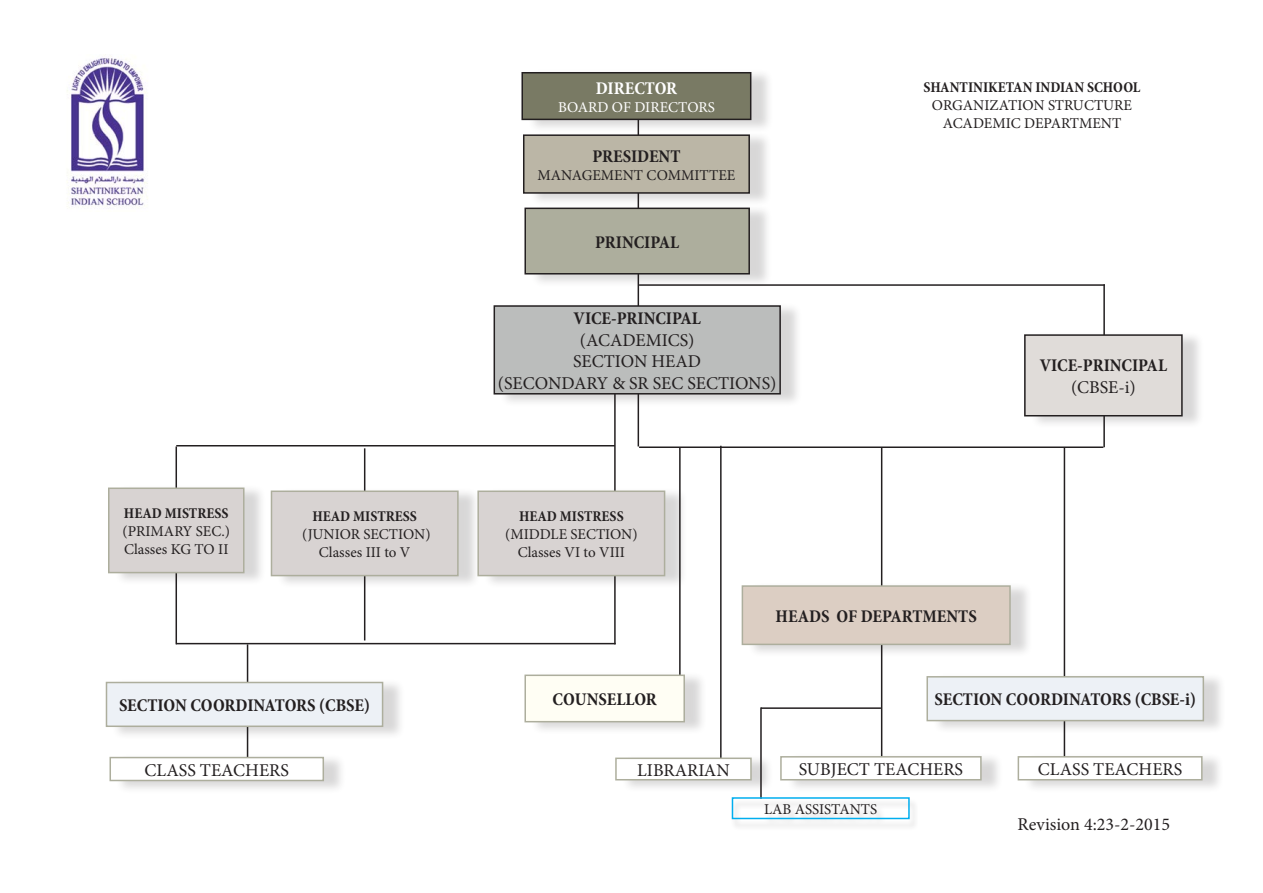
<style>
.page{position:relative;width:1263px;height:893px;background:#fff}
.page>*{position:absolute;margin:0;border:0;box-sizing:border-box;transform-origin:0 0}
.t1{font:700 condensed 18px "Minion Pro";color:#231f20}
.t2{font:18px "Minion Pro";color:#231f20}
.t3{font:700 condensed 18px "Minion Pro";color:#fff}
.t4{font:15px "Minion Pro";color:#231f20}
.t5{font:700 condensed 15px "Minion Pro";color:#231f20}
.t6{font:15px "Minion Pro";color:#fff}
</style>
<div class="page">
<hr style="left:363px;top:448px;width:3px;height:192px;background:#231f20">
<hr style="left:720px;top:446px;width:2px;height:312px;background:#231f20">
<hr style="left:614px;top:393px;width:2px;height:251px;background:#231f20">
<hr style="left:679px;top:447px;width:2px;height:259px;background:#231f20">
<hr style="left:1064px;top:448px;width:1px;height:315px;background:#231f20">
<hr style="left:247px;top:644px;width:1px;height:123px;background:#231f20">
<hr style="left:176px;top:446px;width:1px;height:198px;background:#231f20">
<hr style="left:638px;top:84px;width:1px;height:362px;background:#231f20">
<hr style="left:1103px;top:284px;width:2px;height:163px;background:#231f20">
<div style="left:500px;top:302px;width:303px;height:106px;background:#231f20;opacity:.18"></div>
<div style="left:494px;top:306px;width:286px;height:88px;background:#bbbdbc"></div>
<div style="left:493px;top:305px;width:288px;height:90px;border:2px solid #231f20"></div>
<div style="left:114px;top:484px;width:153px;height:102px;background:#231f20;opacity:.18"></div>
<div style="left:109px;top:488px;width:135px;height:85px;background:#d8d3d2"></div>
<div style="left:108px;top:487px;width:137px;height:86px;border:2px solid #adae9d"></div>
<div style="left:276px;top:487px;width:205px;height:102px;background:#231f20;opacity:.18"></div>
<div style="left:271px;top:491px;width:187px;height:85px;background:#d8d3d2"></div>
<div style="left:271px;top:490px;width:188px;height:86px;border:2px solid #adae9d"></div>
<div style="left:1030px;top:331px;width:175px;height:99px;background:#231f20;opacity:.18"></div>
<div style="left:1025px;top:335px;width:157px;height:81px;background:#e0dcd9"></div>
<div style="left:1024px;top:334px;width:159px;height:82px;border:2px solid #231f20"></div>
<div style="left:112px;top:678px;width:293px;height:62px;background:#231f20;opacity:.18"></div>
<div style="left:106px;top:682px;width:277px;height:44px;background:#edf1f6"></div>
<div style="left:106px;top:682px;width:277px;height:45px;border:2px solid #adae9d"></div>
<div style="left:115px;top:753px;width:231px;height:41px;background:#231f20;opacity:.18"></div>
<div style="left:110px;top:758px;width:213px;height:22px;background:#fff"></div>
<div style="left:110px;top:757px;width:214px;height:24px;border:2px solid #adae9d"></div>
<hr style="left:639px;top:284px;width:466px;height:2px;background:#231f20">
<hr style="left:176px;top:643px;width:440px;height:1px;background:#231f20">
<div style="left:530px;top:204px;width:242px;height:83px;background:#231f20;opacity:.18"></div>
<div style="left:525px;top:208px;width:224px;height:66px;background:#adae9d"></div>
<div style="left:524px;top:208px;width:226px;height:66px;border:2px solid #231f20"></div>
<div style="left:527px;top:69px;width:246px;height:64px;background:#231f20;opacity:.18"></div>
<div style="left:522px;top:73px;width:229px;height:46px;background:#797a64"></div>
<div style="left:521px;top:72px;width:230px;height:48px;border:2px solid #231f20"></div>
<div style="left:529px;top:131px;width:243px;height:76px;background:#231f20;opacity:.18"></div>
<div style="left:524px;top:135px;width:225px;height:58px;background:#bbb6a6"></div>
<div style="left:523px;top:134px;width:227px;height:60px;border:2px solid #231f20"></div>
<div style="left:483px;top:487px;width:204px;height:102px;background:#231f20;opacity:.18"></div>
<div style="left:478px;top:491px;width:187px;height:85px;background:#d8d3d2"></div>
<div style="left:477px;top:490px;width:188px;height:86px;border:2px solid #adae9d"></div>
<div style="left:530px;top:671px;width:177px;height:64px;background:#231f20;opacity:.18"></div>
<div style="left:525px;top:675px;width:159px;height:47px;background:#fffef4"></div>
<div style="left:524px;top:675px;width:161px;height:47px;border:2px solid #adae9d"></div>
<div style="left:621px;top:754px;width:153px;height:40px;background:#231f20;opacity:.18"></div>
<div style="left:616px;top:758px;width:135px;height:22px;background:#fff"></div>
<div style="left:615px;top:758px;width:137px;height:22px;border:2px solid #adae9d"></div>
<img style="left:67px;top:56px;width:81px;height:151px">
<hr style="left:639px;top:446px;width:464px;height:2px;background:#231f20">
<hr style="left:176px;top:445px;width:439px;height:1px;background:#231f20">
<div style="left:932px;top:673px;width:294px;height:61px;background:#231f20;opacity:.18"></div>
<div style="left:927px;top:677px;width:276px;height:44px;background:#edf1f6"></div>
<div style="left:926px;top:676px;width:278px;height:45px;border:2px solid #adae9d"></div>
<div style="left:1023px;top:753px;width:202px;height:41px;background:#231f20;opacity:.18"></div>
<div style="left:1018px;top:757px;width:184px;height:23px;background:#fff"></div>
<div style="left:1017px;top:756px;width:185px;height:24px;border:2px solid #adae9d"></div>
<hr style="left:760px;top:707px;width:2px;height:92px;background:#231f20">
<hr style="left:881px;top:447px;width:1px;height:319px;background:#231f20">
<div style="left:747px;top:582px;width:286px;height:76px;background:#231f20;opacity:.18"></div>
<div style="left:742px;top:586px;width:268px;height:58px;background:#dccec3"></div>
<div style="left:742px;top:585px;width:269px;height:60px;border:2px solid #adae9d"></div>
<div style="left:786px;top:753px;width:218px;height:41px;background:#231f20;opacity:.18"></div>
<div style="left:781px;top:757px;width:200px;height:23px;background:#fff"></div>
<div style="left:780px;top:756px;width:202px;height:24px;border:2px solid #adae9d"></div>
<div style="left:730px;top:799px;width:188px;height:32px;background:#f7f7f7"></div>
<div style="left:732px;top:797px;width:178px;height:22px;border:2px solid #00aeef"></div>
<hr style="left:761px;top:707px;width:120px;height:2px;background:#231f20">
<p class="t3" style="left:596px;top:75px;width:83px">DIRECTOR</p>
<p class="t6" style="left:558px;top:97px;width:158px">BOARD OF DIRECTORS</p>
<p class="t1" style="left:592px;top:143px;width:90px">PRESIDENT</p>
<p class="t4" style="left:537px;top:165px;width:200px">MANAGEMENT COMMITTEE</p>
<p class="t5" style="left:923px;top:77px;width:218px">SHANTINIKETAN INDIAN SCHOOL</p>
<p class="t4" style="left:932px;top:95px;width:202px">ORGANIZATION STRUCTURE</p>
<p class="t4" style="left:943px;top:113px;width:180px">ACADEMIC DEPARTMENT</p>
<p class="t1" style="left:595px;top:229px;width:86px">PRINCIPAL</p>
<p class="t1" style="left:573px;top:306px;width:129px">VICE-PRINCIPAL</p>
<p class="t2" style="left:580px;top:328px;width:116px">(ACADEMICS)</p>
<p class="t2" style="left:573px;top:349px;width:129px">SECTION HEAD</p>
<p class="t2" style="left:498px;top:371px;width:280px">(SECONDARY &amp; SR SEC SECTIONS)</p>
<p class="t1" style="left:1040px;top:353px;width:129px">VICE-PRINCIPAL</p>
<p class="t2" style="left:1071px;top:375px;width:66px">(CBSE-i)</p>
<p class="t5" style="left:124px;top:503px;width:106px">HEAD MISTRESS</p>
<p class="t4" style="left:123px;top:521px;width:109px">(PRIMARY SEC.)</p>
<p class="t4" style="left:124px;top:539px;width:106px">Classes KG TO II</p>
<p class="t5" style="left:312px;top:506px;width:106px">HEAD MISTRESS</p>
<p class="t4" style="left:302px;top:524px;width:130px">(JUNIOR SECTION)</p>
<p class="t4" style="left:319px;top:542px;width:93px">Classes III to V</p>
<p class="t5" style="left:519px;top:506px;width:106px">HEAD MISTRESS</p>
<p class="t4" style="left:505px;top:524px;width:134px">(MIDDLE SECTION)</p>
<p class="t4" style="left:518px;top:542px;width:109px">Classes VI to VIII</p>
<p class="t1" style="left:775px;top:604px;width:203px">HEADS OF DEPARTMENTS</p>
<p class="t1" style="left:119px;top:693px;width:252px">SECTION COORDINATORS (CBSE)</p>
<p class="t1" style="left:553px;top:687px;width:106px">COUNSELLOR</p>
<p class="t1" style="left:935px;top:687px;width:263px">SECTION COORDINATORS (CBSE-i)</p>
<p class="t2" style="left:145px;top:758px;width:146px">CLASS TEACHERS</p>
<p class="t2" style="left:637px;top:758px;width:94px">LIBRARIAN</p>
<p class="t2" style="left:799px;top:757px;width:166px">SUBJECT TEACHERS</p>
<p class="t4" style="left:764px;top:799px;width:115px">LAB ASSISTANTS</p>
<p class="t2" style="left:1038px;top:757px;width:146px">CLASS TEACHERS</p>
<p class="t2" style="left:1017px;top:812px;width:154px">Revision 4:23-2-2015</p>
</div>
